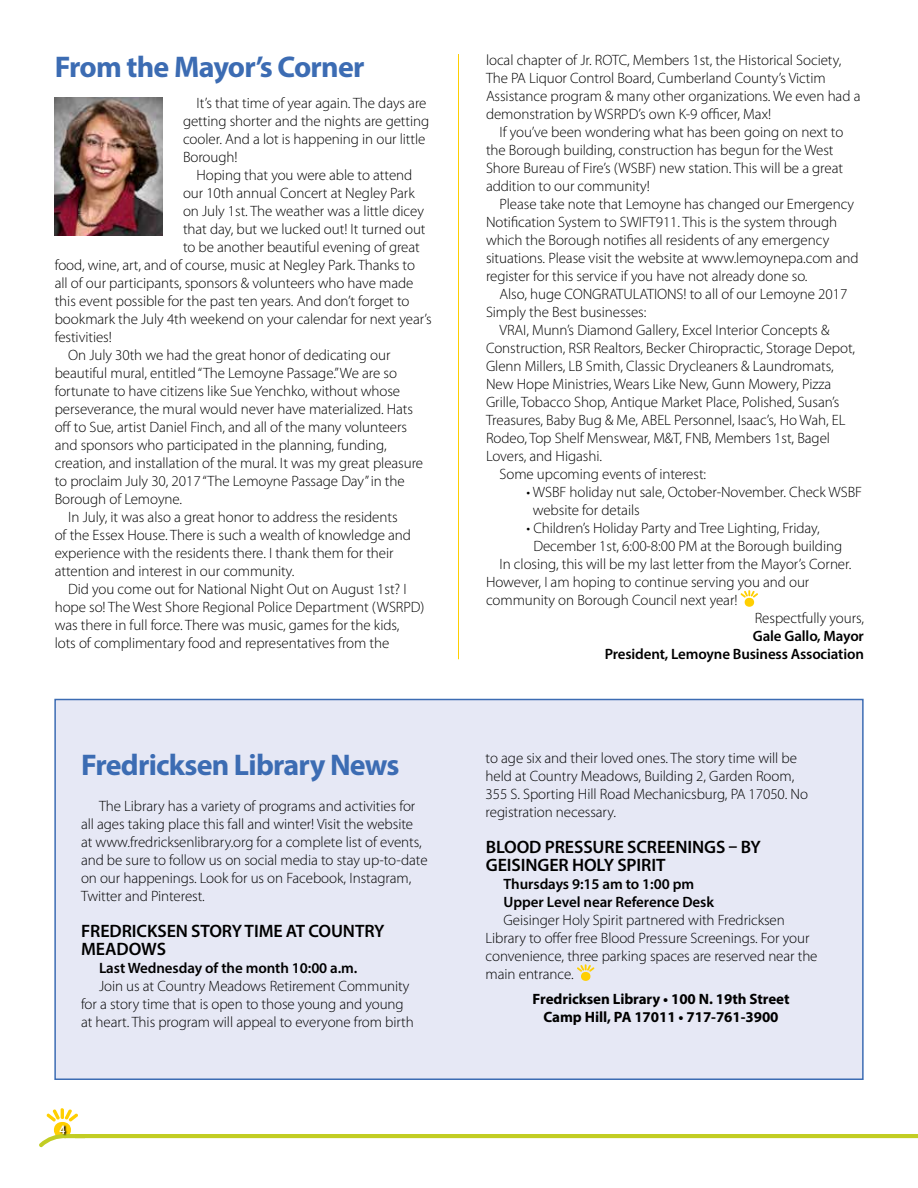
<style>
.page{position:relative;width:918px;height:1188px;background:#fff}
.page>*{position:absolute;margin:0;border:0;box-sizing:border-box;transform-origin:0 0}
.t1{font:700 30px "Myriad Pro";letter-spacing:-.025em;color:#3c6cb3}
.t2{font:600 18px/18px "Myriad Pro";letter-spacing:-.005em;color:#000}
.t3{font:300 15px/18px "Myriad Pro";letter-spacing:-.005em;color:#000}
.t4{font:600 15px/18px "Myriad Pro";letter-spacing:-.01em;color:#000;text-align:right}
.t5{font:700 15px/18px "Myriad Pro";letter-spacing:-.005em;color:#000;text-align:center}
.t6{font:500 condensed 12px "Helvetica Neue";color:#fff}
</style>
<div class="page">
<svg style="left:39px;top:1108px;width:40px;height:40px"></svg>
<hr style="left:64px;top:1134px;width:20px;height:4px;background:#c2cd23">
<svg style="left:60px;top:1126px;width:8px;height:10px"></svg>
<hr style="left:75px;top:1134px;width:843px;height:4px;background:#c2cd23">
<img style="left:55px;top:97px;width:108px;height:139px">
<svg style="left:741px;top:590px;width:17px;height:17px"></svg>
<hr style="left:458px;top:54px;width:1px;height:605px;background:#ffcf01">
<div style="left:54px;top:699px;width:810px;height:381px;background:#e6e8f5;border:2px solid #3c6cb3"></div>
<svg style="left:577px;top:964px;width:17px;height:17px"></svg>
<h1 class="t1" style="left:55px;top:47px;width:311px">From the Mayor’s Corner</h1>
<p class="t3" style="left:183px;top:94px;width:248px;text-indent:14px">It’s that time of year again. The days are getting shorter and the nights are getting cooler. And a lot is happening in our little Borough!</p>
<p class="t3" style="left:196px;top:166px;width:217px">Hoping that you were able to attend</p>
<p class="t3" style="left:183px;top:184px;width:233px">our 10th annual Concert at Negley Park</p>
<p class="t3" style="left:183px;top:202px;width:243px">on July 1st. The weather was a little dicey</p>
<p class="t3" style="left:183px;top:220px;width:244px">that day, but we lucked out! It turned out</p>
<p class="t3" style="left:183px;top:238px;width:238px">to be another beautiful evening of great</p>
<p class="t3" style="left:55px;top:256px;width:362px">food, wine, art, and of course, music at Negley Park. Thanks to</p>
<p class="t3" style="left:55px;top:274px;width:360px">all of our participants, sponsors &amp; volunteers who have made</p>
<p class="t3" style="left:55px;top:292px;width:356px">this event possible for the past ten years. And don’t forget to</p>
<p class="t3" style="left:55px;top:310px;width:379px">bookmark the July 4th weekend on your calendar for next year’s</p>
<p class="t3" style="left:55px;top:328px;width:59px">festivities!</p>
<p class="t3" style="left:68px;top:346px;width:324px">On July 30th we had the great honor of dedicating our</p>
<p class="t3" style="left:55px;top:364px;width:344px">beautiful mural, entitled “The Lemoyne Passage.” We are so</p>
<p class="t3" style="left:55px;top:382px;width:347px">fortunate to have citizens like Sue Yenchko, without whose</p>
<p class="t3" style="left:55px;top:400px;width:360px">perseverance, the mural would never have materialized. Hats</p>
<p class="t3" style="left:55px;top:418px;width:354px">off to Sue, artist Daniel Finch, and all of the many volunteers</p>
<p class="t3" style="left:55px;top:436px;width:333px">and sponsors who participated in the planning, funding,</p>
<p class="t3" style="left:55px;top:454px;width:370px">creation, and installation of the mural. It was my great pleasure</p>
<p class="t3" style="left:55px;top:472px;width:352px">to proclaim July 30, 2017 “The Lemoyne Passage Day” in the</p>
<p class="t3" style="left:55px;top:490px;width:129px">Borough of Lemoyne.</p>
<p class="t3" style="left:68px;top:508px;width:331px">In July, it was also a great honor to address the residents</p>
<p class="t3" style="left:55px;top:526px;width:358px">of the Essex House. There is such a wealth of knowledge and</p>
<p class="t3" style="left:55px;top:544px;width:340px">experience with the residents there. I thank them for their</p>
<p class="t3" style="left:55px;top:562px;width:241px">attention and interest in our community.</p>
<p class="t3" style="left:68px;top:580px;width:340px">Did you come out for National Night Out on August 1st? I</p>
<p class="t3" style="left:55px;top:598px;width:371px">hope so! The West Shore Regional Police Department (WSRPD)</p>
<p class="t3" style="left:55px;top:616px;width:346px">was there in full force. There was music, games for the kids,</p>
<p class="t3" style="left:55px;top:634px;width:336px">lots of complimentary food and representatives from the</p>
<h1 class="t1" style="left:81px;top:745px;width:320px">Fredricksen Library News</h1>
<p class="t3" style="left:81px;top:796px;width:348px;text-indent:18px">The Library has a variety of programs and activities for all ages taking place this fall and winter! Visit the website at www.fredricksenlibrary.org for a complete list of events, and be sure to follow us on social media to stay up-to-date on our happenings. Look for us on Facebook, Instagram, Twitter and Pinterest.</p>
<p class="t2" style="left:81px;top:921px;width:305px">FREDRICKSEN STORY TIME AT COUNTRY<br>MEADOWS</p>
<p class="t4" style="left:99px;top:958px;width:260px">Last Wednesday of the month 10:00 a.m.</p>
<p class="t3" style="left:81px;top:976px;width:334px;text-indent:18px">Join us at Country Meadows Retirement Community for a story time that is open to those young and young at heart. This program will appeal to everyone from birth</p>
<p class="t6" style="left:59px;top:1123px;width:7px">4</p>
<p class="t3" style="left:486px;top:51px;width:376px">local chapter of Jr. ROTC, Members 1st, the Historical Society, The PA Liquor Control Board, Cumberland County’s Victim Assistance program &amp; many other organizations. We even had a demonstration by WSRPD’s own K-9 officer, Max!</p>
<p class="t3" style="left:486px;top:123px;width:359px;text-indent:14px">If you’ve been wondering what has been going on next to the Borough building, construction has begun for the West Shore Bureau of Fire’s (WSBF) new station. This will be a great addition to our community!</p>
<p class="t3" style="left:486px;top:195px;width:374px;text-indent:14px">Please take note that Lemoyne has changed our Emergency Notification System to SWIFT911. This is the system through which the Borough notifies all residents of any emergency situations. Please visit the website at www.lemoynepa.com and register for this service if you have not already done so.</p>
<p class="t3" style="left:486px;top:285px;width:363px;text-indent:14px">Also, huge CONGRATULATIONS! to all of our Lemoyne 2017<br>Simply the Best businesses:</p>
<p class="t3" style="left:500px;top:321px;width:331px">VRAI, Munn’s Diamond Gallery, Excel Interior Concepts &amp;</p>
<p class="t3" style="left:486px;top:339px;width:371px">Construction, RSR Realtors, Becker Chiropractic, Storage Depot,</p>
<p class="t3" style="left:486px;top:357px;width:349px">Glenn Millers, LB Smith, Classic Drycleaners &amp; Laundromats,</p>
<p class="t3" style="left:486px;top:375px;width:347px">New Hope Ministries, Wears Like New, Gunn Mowery, Pizza</p>
<p class="t3" style="left:486px;top:393px;width:355px">Grille, Tobacco Shop, Antique Market Place, Polished, Susan’s</p>
<p class="t3" style="left:486px;top:411px;width:361px">Treasures, Baby Bug &amp; Me, ABEL Personnel, Isaac’s, Ho Wah, EL</p>
<p class="t3" style="left:486px;top:429px;width:346px">Rodeo, Top Shelf Menswear, M&amp;T, FNB, Members 1st, Bagel</p>
<p class="t3" style="left:486px;top:447px;width:118px">Lovers, and Higashi.</p>
<p class="t3" style="left:500px;top:465px;width:208px">Some upcoming events of interest:</p>
<p class="t3" style="left:533px;top:483px;width:331px;text-indent:-6px">• WSBF holiday nut sale, October-November. Check WSBF website for details</p>
<p class="t3" style="left:526px;top:519px;width:295px">• Children’s Holiday Party and Tree Lighting, Friday,</p>
<p class="t3" style="left:533px;top:537px;width:310px">December 1st, 6:00-8:00 PM at the Borough building</p>
<p class="t3" style="left:500px;top:555px;width:353px">In closing, this will be my last letter from the Mayor’s Corner.</p>
<p class="t3" style="left:486px;top:573px;width:325px">However, I am hoping to continue serving you and our</p>
<p class="t3" style="left:486px;top:591px;width:253px">community on Borough Council next year!</p>
<p class="t3" style="left:755px;top:609px;width:111px">Respectfully yours,</p>
<p class="t4" style="left:605px;top:627px;width:261px">Gale Gallo, Mayor<br>President, Lemoyne Business Association</p>
<p class="t3" style="left:486px;top:749px;width:324px">to age six and their loved ones. The story time will be held at Country Meadows, Building 2, Garden Room, 355 S. Sporting Hill Road Mechanicsburg, PA 17050. No registration necessary.</p>
<p class="t2" style="left:486px;top:838px;width:277px">BLOOD PRESSURE SCREENINGS – BY<br>GEISINGER HOLY SPIRIT</p>
<p class="t4" style="left:504px;top:875px;width:212px;text-align:left">Thursdays 9:15 am to 1:00 pm<br>Upper Level near Reference Desk</p>
<p class="t3" style="left:486px;top:911px;width:333px;text-indent:18px">Geisinger Holy Spirit partnered with Fredricksen Library to offer free Blood Pressure Screenings. For your convenience, three parking spaces are reserved near the main entrance.</p>
<p class="t5" style="left:533px;top:990px;width:258px">Fredricksen Library • 100 N. 19th Street<br>Camp Hill, PA 17011 • 717-761-3900</p>
</div>
